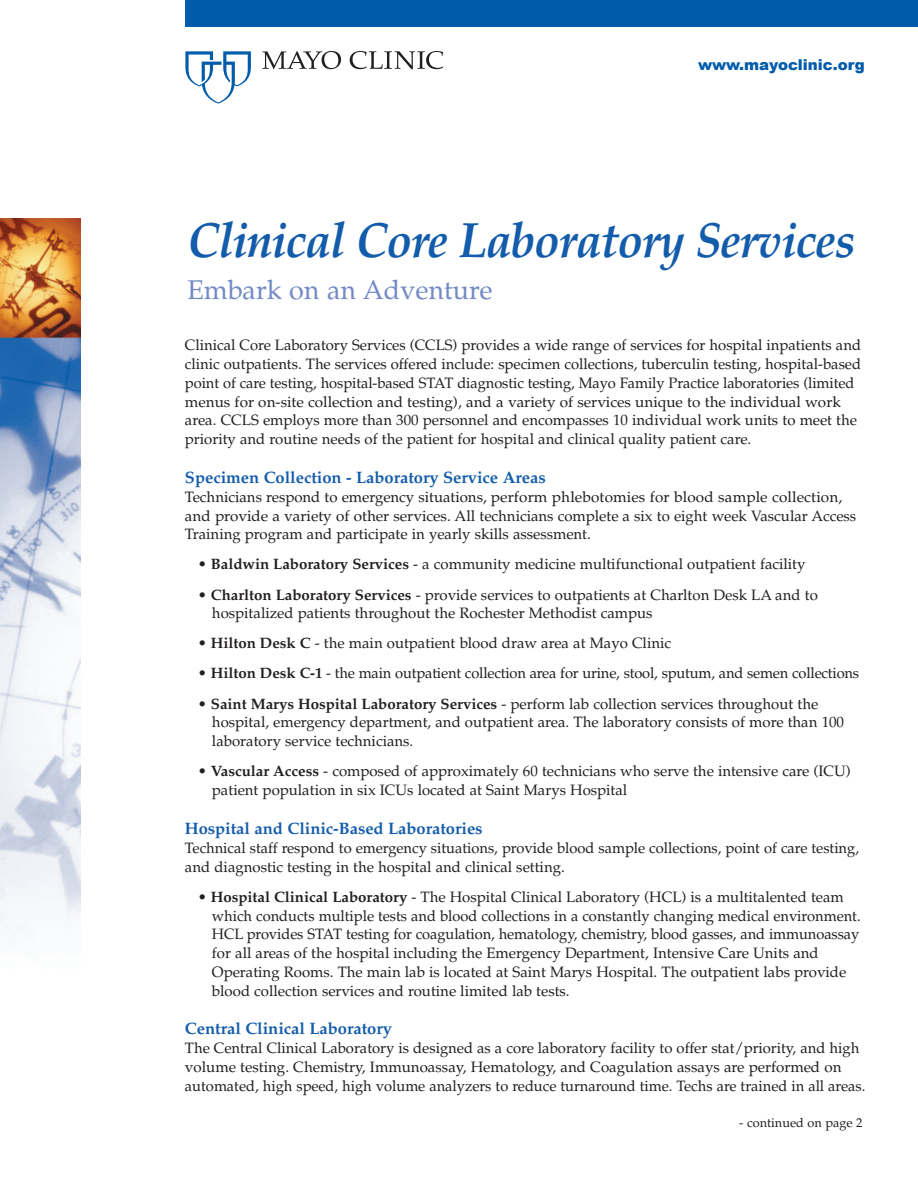
<style>
.page{position:relative;width:918px;height:1188px;background:#fff}
.page>*{position:absolute;margin:0;border:0;box-sizing:border-box;transform-origin:0 0}
.t1{font:italic 700 49.5px "Palatino";letter-spacing:-.025em;color:#135cab;scale:.94 1}
.t2{font:27px "Palatino";color:#728ac5}
.t3{font:700 16.5px "Palatino";color:#135cab}
.t4{font:15px/18.9px "Palatino";color:#231f20}
.t5{font:900 15px "Arial";color:#015bab}
.t6{font:12.75px "Palatino";color:#231f20}
.s1{font-weight:700}
.s2{color:#fff}
</style>
<div class="page">
<div style="left:185px;top:0;width:733px;height:27px;background:#015bab"></div>
<svg style="left:185px;top:51px;width:66px;height:53px"></svg>
<svg style="left:350px;top:51px;width:93px;height:18px"></svg>
<svg style="left:262px;top:51px;width:79px;height:18px"></svg>
<img style="left:0;top:218px;width:81px;height:718px">
<p class="t5" style="left:698px;top:53px;width:168px">www.mayoclinic.org</p>
<h1 class="t1" style="left:187px;top:221px;width:712px">Clinical Core Laboratory Services</h1>
<h2 class="t2" style="left:187px;top:279px;width:306px">Embark on an Adventure</h2>
<p class="t4" style="left:185px;top:337px;width:678px">Clinical Core Laboratory Services (CCLS) provides a wide range of services for hospital inpatients and clinic outpatients. The services offered include: specimen collections, tuberculin testing, hospital-based point of care testing, hospital-based STAT diagnostic testing, Mayo Family Practice laboratories (limited menus for on-site collection and testing), and a variety of services unique to the individual work area. CCLS employs more than 300 personnel and encompasses 10 individual work units to meet the priority and routine needs of the patient for hospital and clinical quality patient care.</p>
<p class="t3" style="left:185px;top:471px;width:362px">Specimen Collection - Laboratory Service Areas</p>
<p class="t4" style="left:185px;top:489px;width:673px">Technicians respond to emergency situations, perform phlebotomies for blood sample collection, and provide a variety of other services. All technicians complete a six to eight week Vascular Access<br>Training program and participate in yearly skills assessment.</p>
<p class="t4" style="left:198px;top:557px;width:609px">• <span class="s1">Baldwin Laboratory Services</span> - a community medicine multifunctional outpatient facility</p>
<p class="t4" style="left:212px;top:587px;width:607px;text-indent:-14px">• <span class="s1">Charlton Laboratory Services</span> - provide services to outpatients at Charlton Desk LA and to hospitalized patients throughout the Rochester Methodist campus</p>
<p class="t4" style="left:198px;top:636px;width:475px">• <span class="s1">Hilton Desk C</span> - the main outpatient blood draw area at Mayo Clinic</p>
<p class="t4" style="left:198px;top:666px;width:663px">• <span class="s1">Hilton Desk C-1</span> - the main outpatient collection area for urine, stool, sputum, and semen collections</p>
<p class="t4" style="left:212px;top:696px;width:634px;text-indent:-14px">• <span class="s1">Saint Marys Hospital Laboratory Services</span> - perform lab collection services throughout the hospital, emergency department, and outpatient area. The laboratory consists of more than 100 laboratory service technicians.</p>
<p class="t4" style="left:212px;top:763px;width:640px;text-indent:-14px">• <span class="s1">Vascular Access</span> - composed of approximately 60 technicians who serve the intensive care (ICU) patient population in six ICUs located at Saint Marys Hospital</p>
<p class="t3" style="left:185px;top:822px;width:299px">Hospital and Clinic-Based Laboratories</p>
<p class="t4" style="left:185px;top:840px;width:676px">Technical staff respond to emergency situations, provide blood sample collections, point of care testing, and diagnostic testing in the hospital and clinical setting.</p>
<p class="t4" style="left:212px;top:889px;width:650px;text-indent:-14px">• <span class="s1">Hospital Clinical Laboratory</span> - The Hospital Clinical Laboratory (HCL) is a multitalented team which conducts multiple tests and blood collections in a constantly changing medical environment.<br>HCL provides STAT testing for coagulation, hematology, chemistry, blood gasses, and immunoassay for all areas of the hospital including the Emergency Department, Intensive Care Units and Operating Rooms. The main lab is located at Saint Marys Hospital. The outpatient labs provide blood collection services and routine limited lab tests.</p>
<p class="t3" style="left:185px;top:1022px;width:208px">Central Clinical Laboratory</p>
<p class="t4" style="left:185px;top:1041px;width:682px">The Central Clinical Laboratory is designed as a core laboratory facility to offer stat/priority, and high volume testing. Chemistry, Immunoassay, Hematology, and Coagulation assays are performed on automated, high speed, high volume analyzers to reduce turnaround time. Techs are trained in all areas.</p>
<p class="t6" style="left:739px;top:1118px;width:128px">- continued on page 2<span class="s2">i</span></p>
</div>
